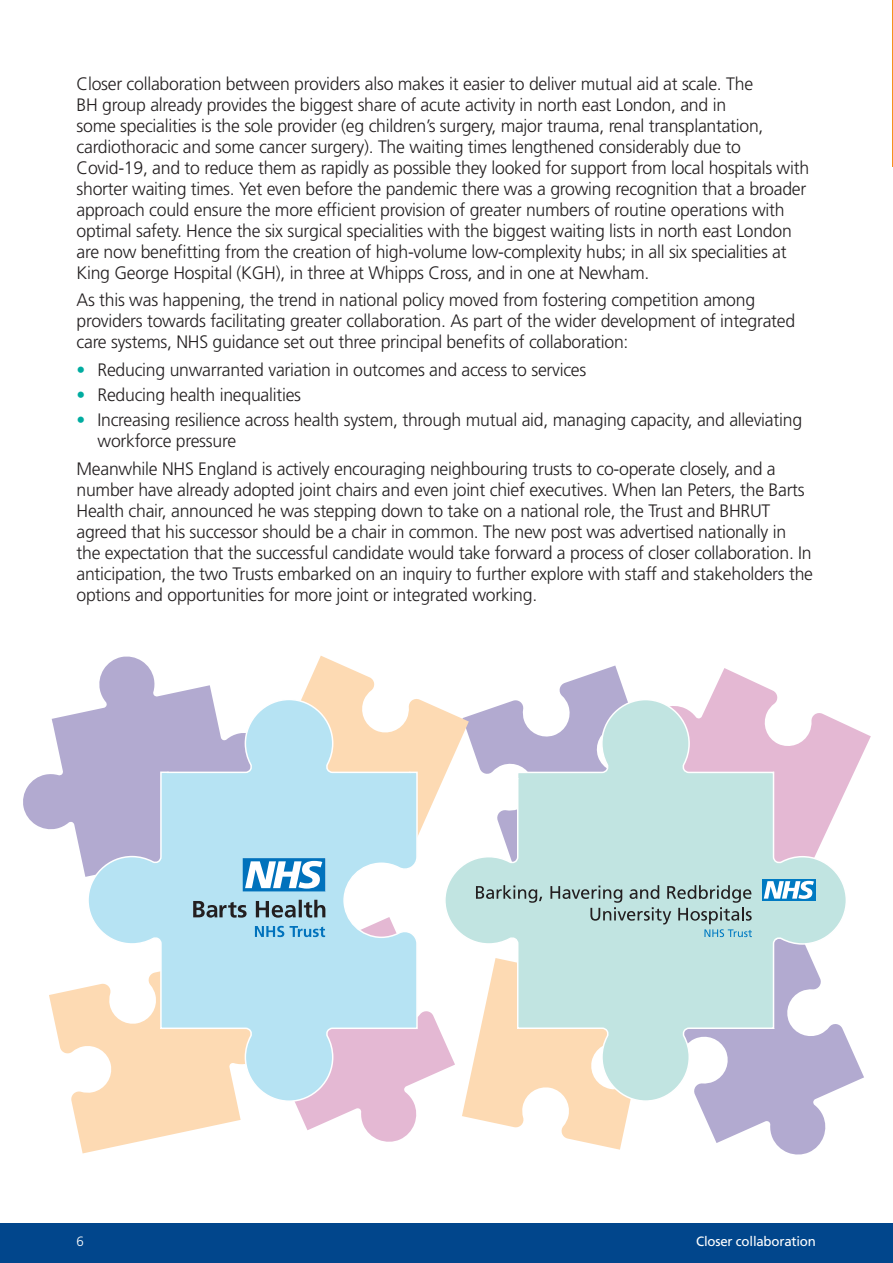
<style>
.page{position:relative;width:893px;height:1263px;background:#fff}
.page>*{position:absolute;margin:0;border:0;box-sizing:border-box;transform-origin:0 0}
.t1{font:300 18px/21px "Frutiger LT Std";letter-spacing:-.015em;color:#231f20}
.t2{font:13.5px "Frutiger LT Std";letter-spacing:-.015em;color:#fff}
.t3{font:300 13.5px "Frutiger LT Std";color:#fff}
.s1{color:#00aca0}
</style>
<div class="page">
<div style="left:0;top:1223px;width:893px;height:40px;background:#01468c"></div>
<hr style="left:892px;top:0;width:1px;height:167px;background:#f6911e">
<svg style="left:23px;top:656px;width:190px;height:221px"></svg>
<svg style="left:698px;top:1041px;width:166px;height:114px"></svg>
<svg style="left:559px;top:665px;width:68px;height:33px"></svg>
<svg style="left:302px;top:656px;width:141px;height:179px"></svg>
<svg style="left:710px;top:668px;width:161px;height:117px"></svg>
<svg style="left:295px;top:1011px;width:148px;height:131px;fill:#e4b8d3"></svg>
<svg style="left:462px;top:1102px;width:168px;height:48px"></svg>
<svg style="left:49px;top:987px;width:192px;height:166px"></svg>
<svg style="left:87px;top:698px;width:331px;height:405px;background:#cbdbe5"></svg>
<svg style="left:443px;top:698px;width:405px;height:404px"></svg>
<svg style="left:255px;top:926px;width:70px;height:11px"></svg>
<svg style="left:193px;top:900px;width:132px;height:18px;background:#7d97a1"></svg>
<svg style="left:243px;top:858px;width:82px;height:33px"></svg>
<svg style="left:476px;top:885px;width:66px;height:18px"></svg>
<div style="left:762px;top:879px;width:54px;height:22px;background:#007ac2"></div>
<svg style="left:764px;top:881px;width:50px;height:18px"></svg>
<svg style="left:550px;top:885px;width:202px;height:52px;background:#a8c6c5"></svg>
<p class="t1" style="left:77px;top:74px;width:734px">Closer collaboration between providers also makes it easier to deliver mutual aid at scale. The<br>BH group already provides the biggest share of acute activity in north east London, and in<br>some specialities is the sole provider (eg children’s surgery, major trauma, renal transplantation, cardiothoracic and some cancer surgery). The waiting times lengthened considerably due to Covid-19, and to reduce them as rapidly as possible they looked for support from local hospitals with shorter waiting times. Yet even before the pandemic there was a growing recognition that a broader approach could ensure the more efficient provision of greater numbers of routine operations with optimal safety. Hence the six surgical specialities with the biggest waiting lists in north east London are now benefitting from the creation of high-volume low-complexity hubs; in all six specialities at King George Hospital (KGH), in three at Whipps Cross, and in one at Newham.</p>
<p class="t1" style="left:77px;top:290px;width:720px">As this was happening, the trend in national policy moved from fostering competition among providers towards facilitating greater collaboration. As part of the wider development of integrated care systems, NHS guidance set out three principal benefits of collaboration:</p>
<p class="t1" style="left:77px;top:359px;width:511px"><span class="s1">•</span> Reducing unwarranted variation in outcomes and access to services</p>
<p class="t1" style="left:77px;top:385px;width:226px"><span class="s1">•</span> Reducing health inequalities</p>
<p class="t1" style="left:98px;top:410px;width:706px;text-indent:-21px"><span class="s1">•</span> Increasing resilience across health system, through mutual aid, managing capacity, and alleviating workforce pressure</p>
<p class="t1" style="left:77px;top:458px;width:738px">Meanwhile NHS England is actively encouraging neighbouring trusts to co-operate closely, and a number have already adopted joint chairs and even joint chief executives. When Ian Peters, the Barts Health chair, announced he was stepping down to take on a national role, the Trust and BHRUT agreed that his successor should be a chair in common. The new post was advertised nationally in the expectation that the successful candidate would take forward a process of closer collaboration. In anticipation, the two Trusts embarked on an inquiry to further explore with staff and stakeholders the options and opportunities for more joint or integrated working.</p>
<p class="t3" style="left:77px;top:1233px;width:9px">6</p>
<p class="t2" style="left:696px;top:1233px;width:121px">Closer collaboration</p>
</div>
